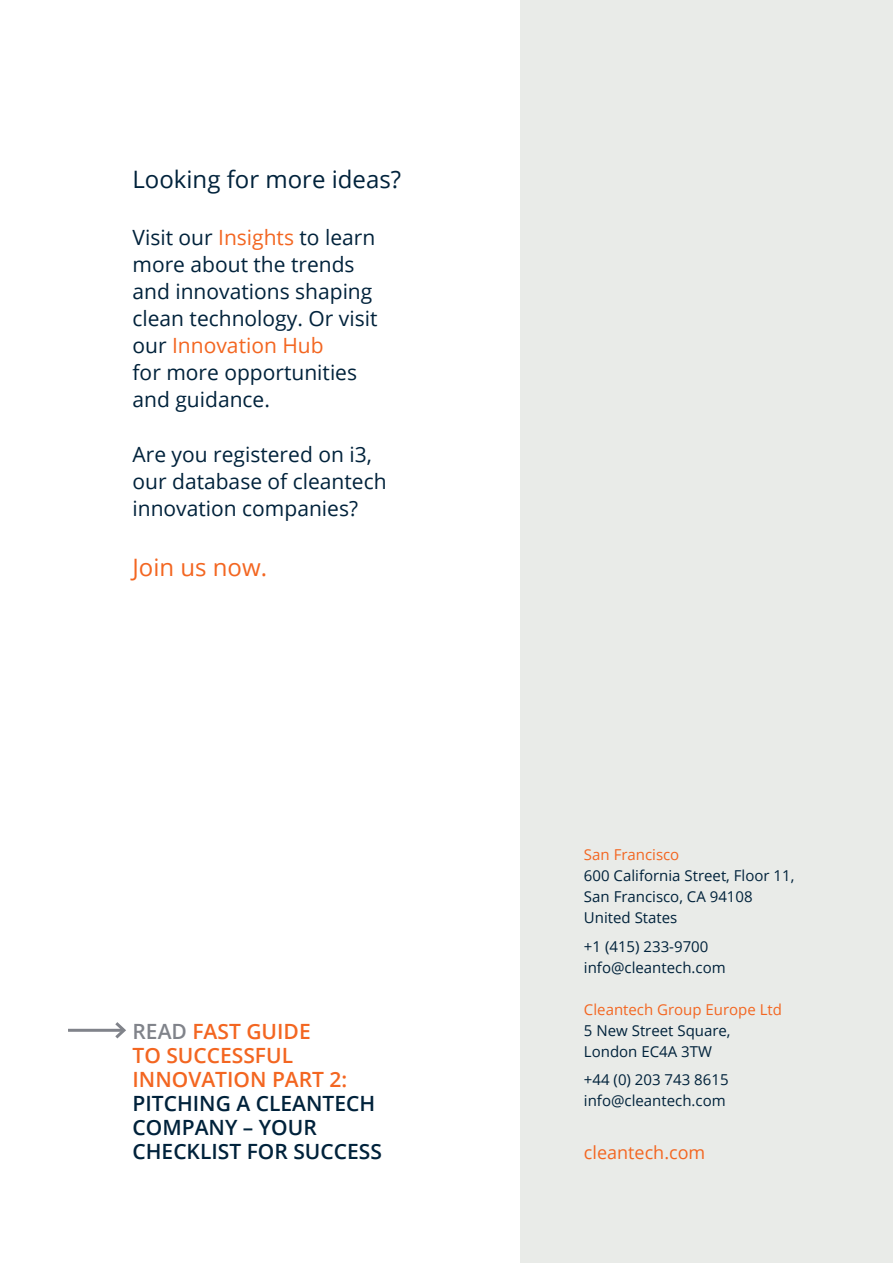
<style>
.page{position:relative;width:893px;height:1263px;background:#fff}
.page>*{position:absolute;margin:0;border:0;box-sizing:border-box;transform-origin:0 0}
.t1{font:24px "Open Sans";color:#00223b}
.t2{font:24px "Open Sans";color:#f36621}
.t3{font:21px/27px "Open Sans";color:#00223b}
.t4{font:600 21px/24px "Open Sans";color:#00223b}
.t5{font:600 21px/24px "Open Sans";color:#f36621}
.t6{font:18px "Open Sans";color:#f36621}
.t7{font:15px/21px "Open Sans";color:#00223b}
.t8{font:15px "Open Sans";color:#f36621}
.s1{color:#f36621}
.s2{color:#80838a}
</style>
<div class="page">
<div style="left:520px;top:0;width:373px;height:1263px;background:#e9ebe8"></div>
<hr style="left:68px;top:1029px;width:56px;height:3px;background:#80838a">
<svg style="left:112px;top:1022px;width:14px;height:17px"></svg>
<p class="t1" style="left:133px;top:163px;width:270px">Looking for more ideas?</p>
<p class="t3" style="left:133px;top:224px;width:246px">Visit our <span class="s1">Insights</span> to learn more about the trends and innovations shaping clean technology. Or visit our <span class="s1">Innovation Hub<br></span>for more opportunities and guidance.</p>
<p class="t3" style="left:133px;top:440px;width:256px">Are you registered on i3, our database of cleantech innovation companies?</p>
<p class="t2" style="left:133px;top:550px;width:136px">Join us now.</p>
<p class="t5" style="left:133px;top:1018px;width:216px"><span class="s2">READ</span> FAST GUIDE<br>TO SUCCESSFUL<br>INNOVATION PART 2:</p>
<p class="t4" style="left:133px;top:1090px;width:251px">PITCHING A CLEANTECH<br>COMPANY – YOUR<br>CHECKLIST FOR SUCCESS</p>
<p class="t8" style="left:584px;top:844px;width:97px">San Francisco</p>
<p class="t7" style="left:584px;top:865px;width:212px">600 California Street, Floor 11,</p>
<p class="t7" style="left:584px;top:886px;width:170px">San Francisco, CA 94108<br>United States</p>
<p class="t7" style="left:584px;top:935px;width:126px">+1 (415) 233-9700</p>
<p class="t7" style="left:584px;top:956px;width:143px">info@cleantech.com</p>
<p class="t8" style="left:584px;top:999px;width:200px">Cleantech Group Europe Ltd</p>
<p class="t7" style="left:584px;top:1019px;width:148px">5 New Street Square,<br>London EC4A 3TW</p>
<p class="t7" style="left:584px;top:1069px;width:146px">+44 (0) 203 743 8615 info@cleantech.com</p>
<p class="t6" style="left:584px;top:1140px;width:123px">cleantech.com</p>
</div>
